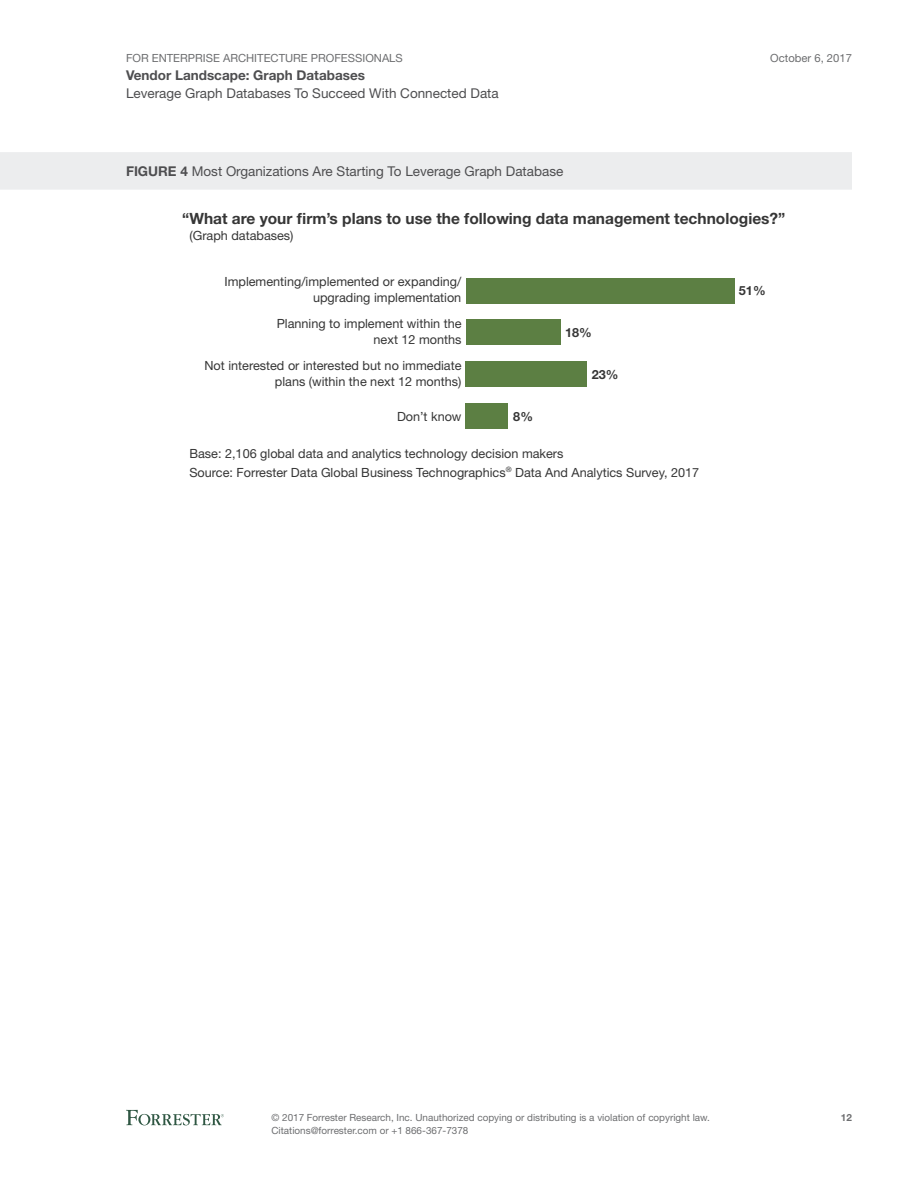
<style>
.page{position:relative;width:918px;height:1188px;background:#fff}
.page>*{position:absolute;margin:0;border:0;box-sizing:border-box;transform-origin:0 0}
.t1{font:700 15.45px "Helvetica Neue LT Std";color:#363636}
.t2{font:13.5px "Helvetica Neue LT Std";color:#4e4e50}
.t3{font:700 13.5px "Helvetica Neue LT Std";color:#4e4e50}
.t4{font:12.6px/15.5px "Helvetica Neue LT Std";color:#363636;text-align:right}
.t5{font:700 12.6px "Helvetica Neue LT Std";color:#363636}
.t6{font:11.25px "Helvetica Neue LT Std";color:#6d6e70}
.t7{font:9.9px/12.8px "Helvetica Neue LT Std";color:#6d6e70}
.t8{font:700 9.9px "Helvetica Neue LT Std";color:#6d6e70}
.s1{font-weight:700}
</style>
<div class="page">
<svg style="left:126px;top:1110px;width:98px;height:15px"></svg>
<div style="left:0;top:152px;width:852px;height:38px;background:#ecedee"></div>
<div style="left:466px;top:278px;width:268px;height:25px;background:#5c7f43"></div>
<div style="left:466px;top:320px;width:95px;height:25px;background:#5c7f43"></div>
<div style="left:466px;top:362px;width:121px;height:25px;background:#5c7f43"></div>
<div style="left:466px;top:403px;width:42px;height:25px;background:#5c7f43"></div>
<p class="t6" style="left:126px;top:51px;width:278px">For Enterprise Architecture Professionals</p>
<p class="t3" style="left:126px;top:67px;width:241px">Vendor Landscape: Graph Databases</p>
<p class="t2" style="left:126px;top:85px;width:374px">Leverage Graph Databases To Succeed With Connected Data</p>
<p class="t6" style="left:770px;top:51px;width:83px">October 6, 2017</p>
<p class="t2" style="left:126px;top:163px;width:439px"><span class="s1">FIGURE 4</span> Most Organizations Are Starting To Leverage Graph Database</p>
<p class="t1" style="left:182px;top:209px;width:605px">“What are your firm’s plans to use the following data management technologies?”</p>
<p class="t4" style="left:189px;top:227px;width:106px">(Graph databases)</p>
<p class="t4" style="left:224px;top:274px;width:238px">Implementing/implemented or expanding/ upgrading implementation</p>
<p class="t4" style="left:277px;top:316px;width:186px">Planning to implement within the next 12 months</p>
<p class="t4" style="left:205px;top:358px;width:259px">Not interested or interested but no immediate plans (within the next 12 months)</p>
<p class="t4" style="left:397px;top:408px;width:66px">Don’t know</p>
<p class="t5" style="left:513px;top:408px;width:21px">8%</p>
<p class="t5" style="left:565px;top:324px;width:28px">18%</p>
<p class="t5" style="left:592px;top:366px;width:28px">23%</p>
<p class="t4" style="left:189px;top:444px;width:511px;line-height:18.6px;text-align:left">Base: 2,106 global data and analytics technology decision makers<br>Source: Forrester Data Global Business Technographics<sup>®</sup> Data And Analytics Survey, 2017</p>
<p class="t5" style="left:739px;top:282px;width:28px">51%</p>
<p class="t7" style="left:272px;top:1111px;width:440px">© 2017 Forrester Research, I nc. Unauthorized copying or distributing is a violation of copyright law.<br>Citations@forrester.com or +1 866-367-7378</p>
<p class="t8" style="left:841px;top:1112px;width:13px">12</p>
</div>
